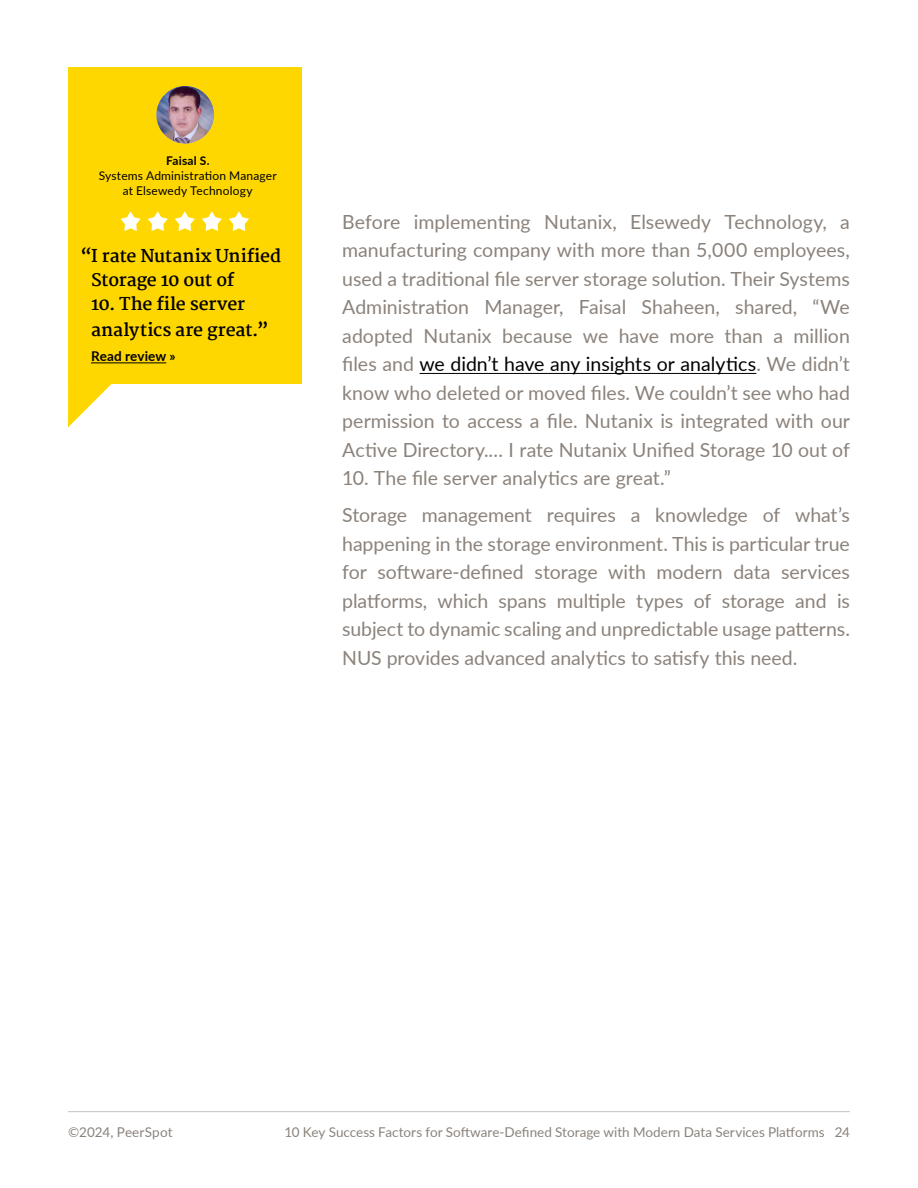
<style>
.page{position:relative;width:918px;height:1188px;background:#fff}
.page>*{position:absolute;margin:0;border:0;box-sizing:border-box;transform-origin:0 0}
.t1{font:19.5px/28.5px "Lato";color:#8b827b;text-align:justify}
.t2{font:700 17.4px/24px "Martel";letter-spacing:-.005em;color:#000}
.t3{font:13.5px "Lato";color:#8b827b}
.t4{font:700 13.5px "Lato";letter-spacing:.01em;color:#000}
.t5{font:12px/15px "Lato";letter-spacing:.015em;color:#000;text-align:center}
.t6{font:700 12px "Lato";letter-spacing:.015em;color:#000}
.s1{color:#000}
</style>
<div class="page">
<hr style="left:68px;top:1111px;width:782px;height:1px;background:#c5c1bd">
<hr style="left:420px;top:373px;width:336px;height:1px;background:#000">
<div style="left:68px;top:67px;width:234px;height:317px;background:#ffd700"></div>
<svg style="left:68px;top:384px;width:44px;height:43px"></svg>
<hr style="left:91px;top:363px;width:75px;height:1px;background:#000">
<svg style="left:121px;top:211px;width:128px;height:20px"></svg>
<div style="left:142px;top:74px;width:85px;height:71px;background:#000;opacity:.1"></div>
<p class="t6" style="left:166px;top:152px;width:45px">Faisal S.</p>
<p class="t5" style="left:99px;top:168px;width:180px">Systems Administration Manager at Elsewedy Technology</p>
<p class="t2" style="left:91px;top:244px;width:192px;text-indent:-11px">“I rate Nutanix Unified<br>Storage 10 out of</p>
<p class="t2" style="left:91px;top:292px;width:179px;line-height:25.5px">10. The file server analytics are great.”</p>
<p class="t4" style="left:91px;top:346px;width:86px">Read review »</p>
<p class="t1" style="left:342px;top:207px;width:509px">Before implementing Nutanix, Elsewedy Technology, a manufacturing company with more than 5,000 employees, used a traditional file server storage solution. Their Systems Administration Manager, Faisal Shaheen, shared, “We adopted Nutanix because we have more than a million files and <span class="s1">we didn’t have any insights or analytics</span>. We didn’t know who deleted or moved files. We couldn’t see who had permission to access a file. Nutanix is integrated with our Active Directory.… I rate Nutanix Unified Storage 10 out of</p>
<p class="t1" style="left:342px;top:459px;width:509px;line-height:37px">10. The file server analytics are great.”<br>Storage management requires a knowledge of what’s</p>
<p class="t1" style="left:342px;top:529px;width:509px">happening in the storage environment. This is particular true for software-defined storage with modern data services platforms, which spans multiple types of storage and is subject to dynamic scaling and unpredictable usage patterns.<br>NUS provides advanced analytics to satisfy this need.</p>
<p class="t3" style="left:68px;top:1122px;width:106px">©2024, PeerSpot</p>
<p class="t3" style="left:285px;top:1122px;width:567px">10 Key Success Factors for Software-Defined Storage with Modern Data Services Platforms 24</p>
</div>
